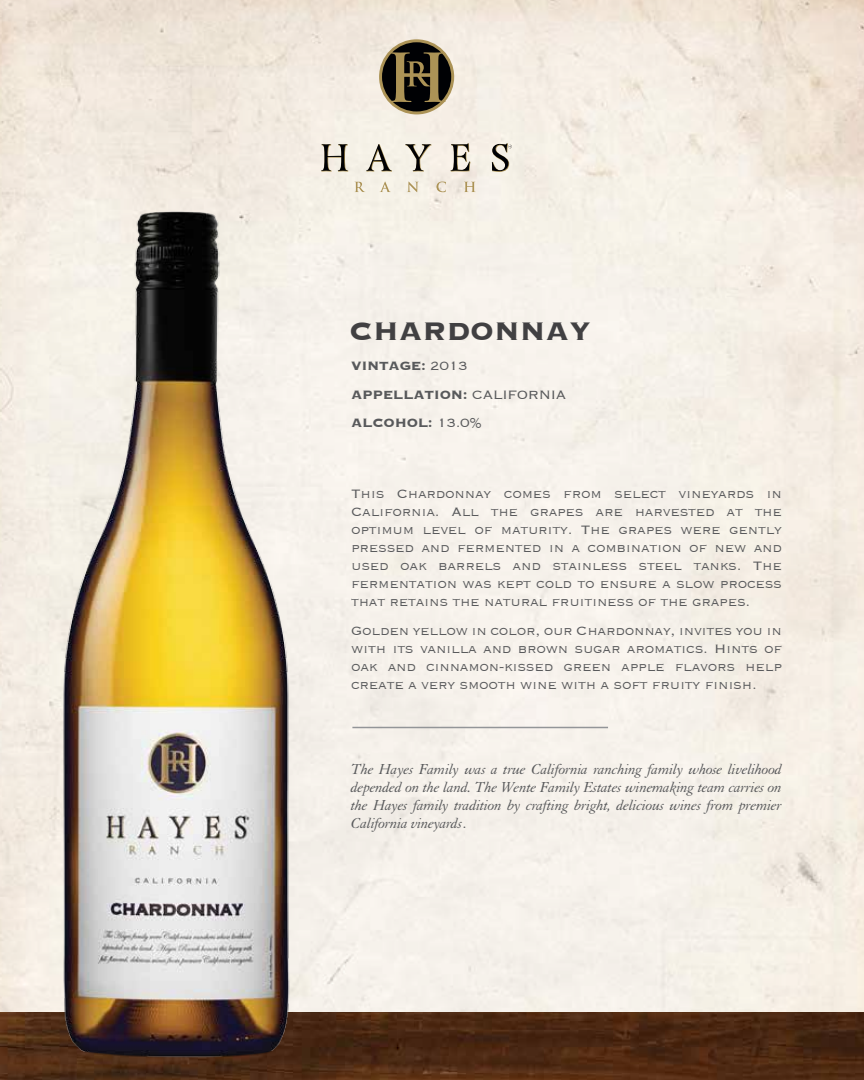
<style>
.page{position:relative;width:864px;height:1080px;background:#fff}
.page>*{position:absolute;margin:0;border:0;box-sizing:border-box;transform-origin:0 0}
.t1{font:700 33px "Copperplate";color:#414042}
.t2{font:300 15.75px/18px "Copperplate";letter-spacing:-.02em;color:#58595b;text-align:justify}
.t3{font:italic 15.75px/18px "Granjon";letter-spacing:-.02em;color:#58595b;text-align:justify}
.t4{font:700 15.75px/28.5px "Copperplate";letter-spacing:-.02em;color:#58595b}
.s1{font-weight:300}
.s2{font-family:"Copperplate";font-weight:300;font-style:normal}
</style>
<div class="page">
<img style="left:360px;top:1012px;width:504px;height:68px">
<svg style="left:366px;top:144px;width:26px;height:28px"></svg>
<svg style="left:405px;top:144px;width:27px;height:28px"></svg>
<svg style="left:451px;top:143px;width:20px;height:29px"></svg>
<svg style="left:360px;top:182px;width:5px;height:10px"></svg>
<svg style="left:380px;top:182px;width:11px;height:10px"></svg>
<svg style="left:407px;top:182px;width:12px;height:10px"></svg>
<svg style="left:436px;top:182px;width:10px;height:10px"></svg>
<svg style="left:464px;top:182px;width:12px;height:10px"></svg>
<svg style="left:492px;top:143px;width:20px;height:29px"></svg>
<svg style="left:379px;top:39px;width:75px;height:75px;background:#6c624e"></svg>
<img style="left:0;top:144px;width:360px;height:936px">
<hr style="left:352px;top:727px;width:256px;height:1px;background:#939598">
<h1 class="t1" style="left:349px;top:309px;width:243px">CHARDONNAY</h1>
<p class="t4" style="left:351px;top:351px;width:217px">VINTAGE: <span class="s1">2013<br></span>APPELLATION: <span class="s1">CALIFORNIA<br></span>ALCOHOL: <span class="s1">13.0%</span></p>
<p class="t2" style="left:351px;top:484px;width:432px">This Chardonnay comes from select vineyards in California. All the grapes are harvested at the optimum level of maturity. The grapes were gently pressed and fermented in a combination of new and used oak barrels and stainless steel tanks. The fermentation was kept cold to ensure a slow process that retains the natural fruitiness of the grapes.</p>
<p class="t2" style="left:351px;top:621px;width:433px">Golden yellow in color, our Chardonnay, invites you in with its vanilla and brown sugar aromatics. Hints of oak and cinnamon-kissed green apple flavors help create a very smooth wine with a soft fruity finish.</p>
<p class="t3" style="left:351px;top:761px;width:432px">The Hayes Family was a true California ranching family whose livelihood depended on the land. The Wente Family Estates winemaking team carries on the Hayes family tradition by crafting bright, delicious wines from premier California vineyards<span class="s2">.</span></p>
</div>
